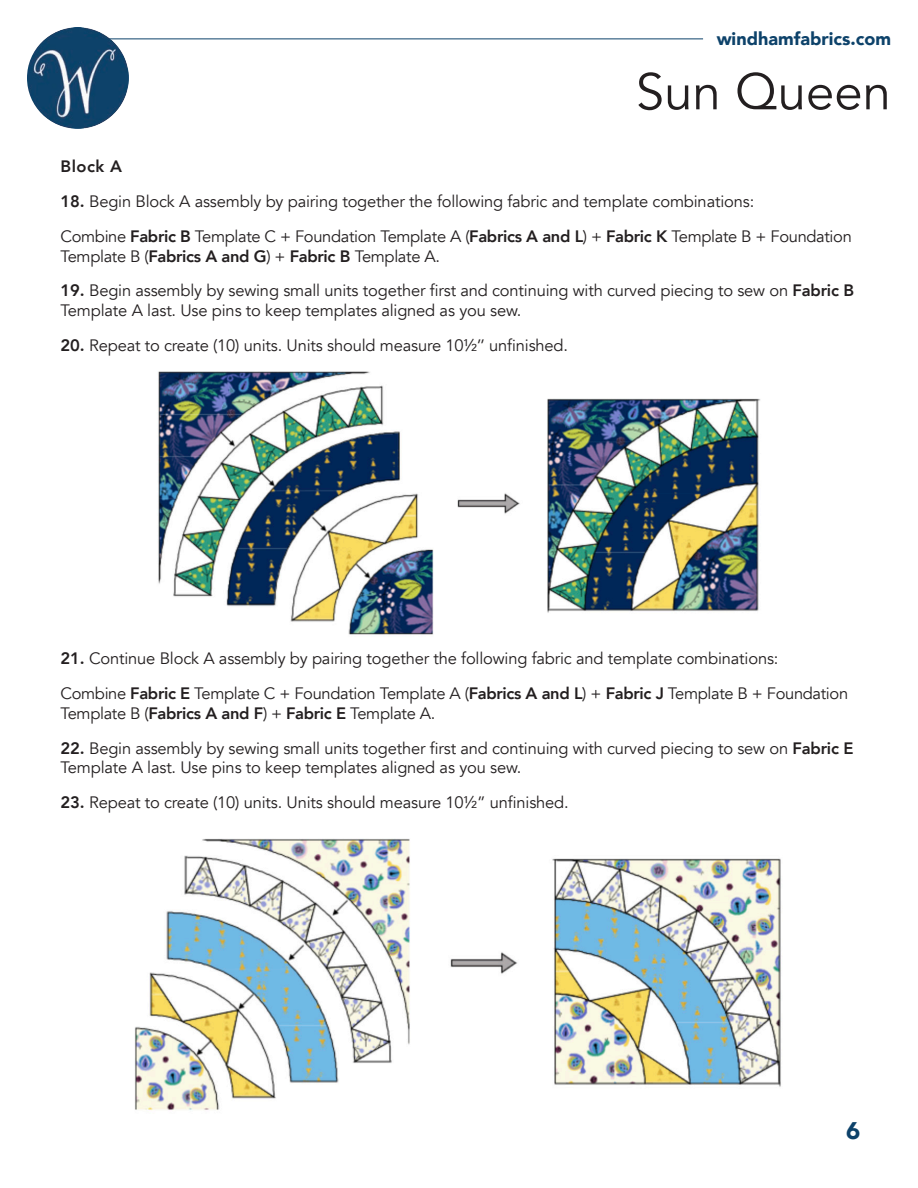
<style>
.page{position:relative;width:918px;height:1188px;background:#fff}
.page>*{position:absolute;margin:0;border:0;box-sizing:border-box;transform-origin:0 0}
.t1{font:51px "Avenir";color:#231f20}
.t2{font:900 24px "Avenir";color:#0d426a}
.t3{font:900 18px "Avenir";color:#0d426a}
.t4{font:16.5px/19.8px "Avenir";letter-spacing:-.01em;color:#231f20}
.t5{font:800 16.5px "Avenir";letter-spacing:.03em;color:#231f20}
.s1{font-weight:800}
</style>
<div class="page">
<img style="left:27px;top:27px;width:102px;height:102px;border-radius:51px">
<hr style="left:109px;top:39px;width:594px;height:1px;background:#0d426a">
<img style="left:158px;top:371px;width:603px;height:264px">
<img style="left:134px;top:838px;width:647px;height:272px">
<p class="t3" style="left:717px;top:23px;width:176px">windhamfabrics.com</p>
<h1 class="t1" style="left:636px;top:61px;width:257px">Sun Queen</h1>
<p class="t5" style="left:60px;top:154px;width:63px">Block A</p>
<p class="t4" style="left:60px;top:192px;width:695px"><span class="s1">18.</span> Begin Block A assembly by pairing together the following fabric and template combinations:</p>
<p class="t4" style="left:60px;top:227px;width:793px">Combine <span class="s1">Fabric B</span> Template C + Foundation Template A (<span class="s1">Fabrics A and L</span>) + <span class="s1">Fabric K</span> Template B + Foundation<br>Template B (<span class="s1">Fabrics A and G</span>) + <span class="s1">Fabric B</span> Template A.</p>
<p class="t4" style="left:60px;top:281px;width:795px"><span class="s1">19.</span> Begin assembly by sewing small units together first and continuing with curved piecing to sew on <span class="s1">Fabric B<br></span>Template A last. Use pins to keep templates aligned as you sew.</p>
<p class="t4" style="left:60px;top:336px;width:509px"><span class="s1">20.</span> Repeat to create (10) units. Units should measure 10½’’ unfinished.</p>
<p class="t4" style="left:60px;top:649px;width:720px"><span class="s1">21.</span> Continue Block A assembly by pairing together the following fabric and template combinations:</p>
<p class="t4" style="left:60px;top:684px;width:789px">Combine <span class="s1">Fabric E</span> Template C + Foundation Template A (<span class="s1">Fabrics A and L</span>) + <span class="s1">Fabric J</span> Template B + Foundation<br>Template B (<span class="s1">Fabrics A and F</span>) + <span class="s1">Fabric E</span> Template A.</p>
<p class="t4" style="left:60px;top:738px;width:795px"><span class="s1">22.</span> Begin assembly by sewing small units together first and continuing with curved piecing to sew on <span class="s1">Fabric E<br></span>Template A last. Use pins to keep templates aligned as you sew.</p>
<p class="t4" style="left:60px;top:793px;width:510px"><span class="s1">23.</span> Repeat to create (10) units. Units should measure 10½” unfinished.</p>
<h2 class="t2" style="left:846px;top:1110px;width:16px">6</h2>
</div>
